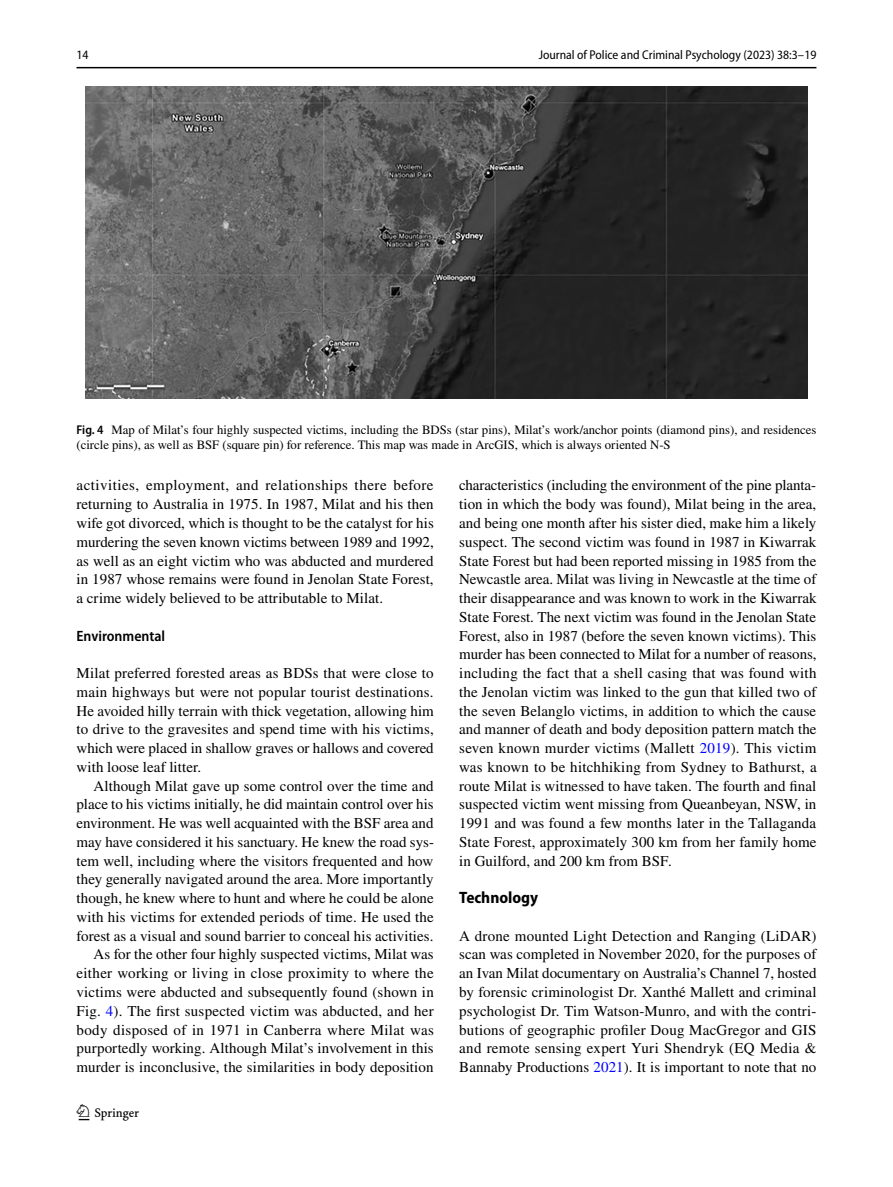
<style>
.page{position:relative;width:893px;height:1187px;background:#fff}
.page>*{position:absolute;margin:0;border:0;box-sizing:border-box;transform-origin:0 0}
.t1{font:22.5px "Springnew Regular 2";color:#000}
.t2{font:700 semi-condensed 16.5px "Myriad Pro";color:#000}
.t3{font:15px/18.8px "STIX";letter-spacing:.005em;color:#000;text-align:justify}
.t4{font:600 semi-condensed 15px "Myriad Pro";color:#000}
.t5{font:12.75px/15px "STIX";color:#000}
.t6{font:semi-condensed 12.75px "Myriad Pro";color:#000}
.s1{font-family:"Myriad Pro";font-weight:600;font-stretch:semi-condensed}
.s2{color:#00f}
</style>
<div class="page">
<hr style="left:77px;top:67px;width:739px;height:1px;background:#000">
<img style="left:85px;top:87px;width:723px;height:311px">
<p class="t6" style="left:77px;top:48px;width:14px">14</p>
<p class="t6" style="left:539px;top:48px;width:279px">Journal of Police and Criminal Psychology (2023) 38:3–19</p>
<p class="t5" style="left:77px;top:423px;width:741px"><span class="s1">Fig. 4</span> Map of Milat’s four highly suspected victims, including the BDSs (star pins), Milat’s work/anchor points (diamond pins), and residences (circle pins), as well as BSF (square pin) for reference. This map was made in ArcGIS, which is always oriented N-S</p>
<p class="t3" style="left:77px;top:477px;width:359px">activities, employment, and relationships there before returning to Australia in 1975. In 1987, Milat and his then wife got divorced, which is thought to be the catalyst for his murdering the seven known victims between 1989 and 1992, as well as an eight victim who was abducted and murdered in 1987 whose remains were found in Jenolan State Forest, a crime widely believed to be attributable to Milat.</p>
<p class="t4" style="left:77px;top:627px;width:90px">Environmental</p>
<p class="t3" style="left:77px;top:664px;width:359px">Milat preferred forested areas as BDSs that were close to main highways but were not popular tourist destinations.<br>He avoided hilly terrain with thick vegetation, allowing him to drive to the gravesites and spend time with his victims, which were placed in shallow graves or hallows and covered with loose leaf litter.</p>
<p class="t3" style="left:77px;top:777px;width:359px;text-align:right">Although Milat gave up some control over the time and place to his victims initially, he did maintain control over his environment. He was well acquainted with the BSF area and may have considered it his sanctuary. He knew the road sys&shy;tem well, including where the visitors frequented and how they generally navigated around the area. More importantly though, he knew where to hunt and where he could be alone with his victims for extended periods of time. He used the forest as a visual and sound barrier to conceal his activities.<br>As for the other four highly suspected victims, Milat was either working or living in close proximity to where the victims were abducted and subsequently found (shown in Fig. <span class="s2">4</span>). The first suspected victim was abducted, and her body disposed of in 1971 in Canberra where Milat was purportedly working. Although Milat’s involvement in this murder is inconclusive, the similarities in body deposition</p>
<h1 class="t1" style="left:79px;top:1104px;width:62px">1 3</h1>
<p class="t3" style="left:459px;top:477px;width:359px">characteristics (including the environment of the pine planta&shy;tion in which the body was found), Milat being in the area, and being one month after his sister died, make him a likely suspect. The second victim was found in 1987 in Kiwarrak State Forest but had been reported missing in 1985 from the Newcastle area. Milat was living in Newcastle at the time of their disappearance and was known to work in the Kiwarrak State Forest. The next victim was found in the Jenolan State Forest, also in 1987 (before the seven known victims). This murder has been connected to Milat for a number of reasons, including the fact that a shell casing that was found with the Jenolan victim was linked to the gun that killed two of the seven Belanglo victims, in addition to which the cause and manner of death and body deposition pattern match the seven known murder victims (Mallett <span class="s2">2019</span>). This victim was known to be hitchhiking from Sydney to Bathurst, a route Milat is witnessed to have taken. The fourth and final suspected victim went missing from Queanbeyan, NSW, in 1991 and was found a few months later in the Tallaganda State Forest, approximately 300 km from her family home in Guilford, and 200 km from BSF.</p>
<p class="t2" style="left:459px;top:888px;width:80px">Technology</p>
<p class="t3" style="left:459px;top:927px;width:359px">A drone mounted Light Detection and Ranging (LiDAR) scan was completed in November 2020, for the purposes of an Ivan Milat documentary on Australia’s Channel 7, hosted by forensic criminologist Dr. Xanthé Mallett and criminal psychologist Dr. Tim Watson-Munro, and with the contri&shy;butions of geographic profiler Doug MacGregor and GIS and remote sensing expert Yuri Shendryk (EQ Media &amp; Bannaby Productions <span class="s2">2021</span>). It is important to note that no</p>
</div>
